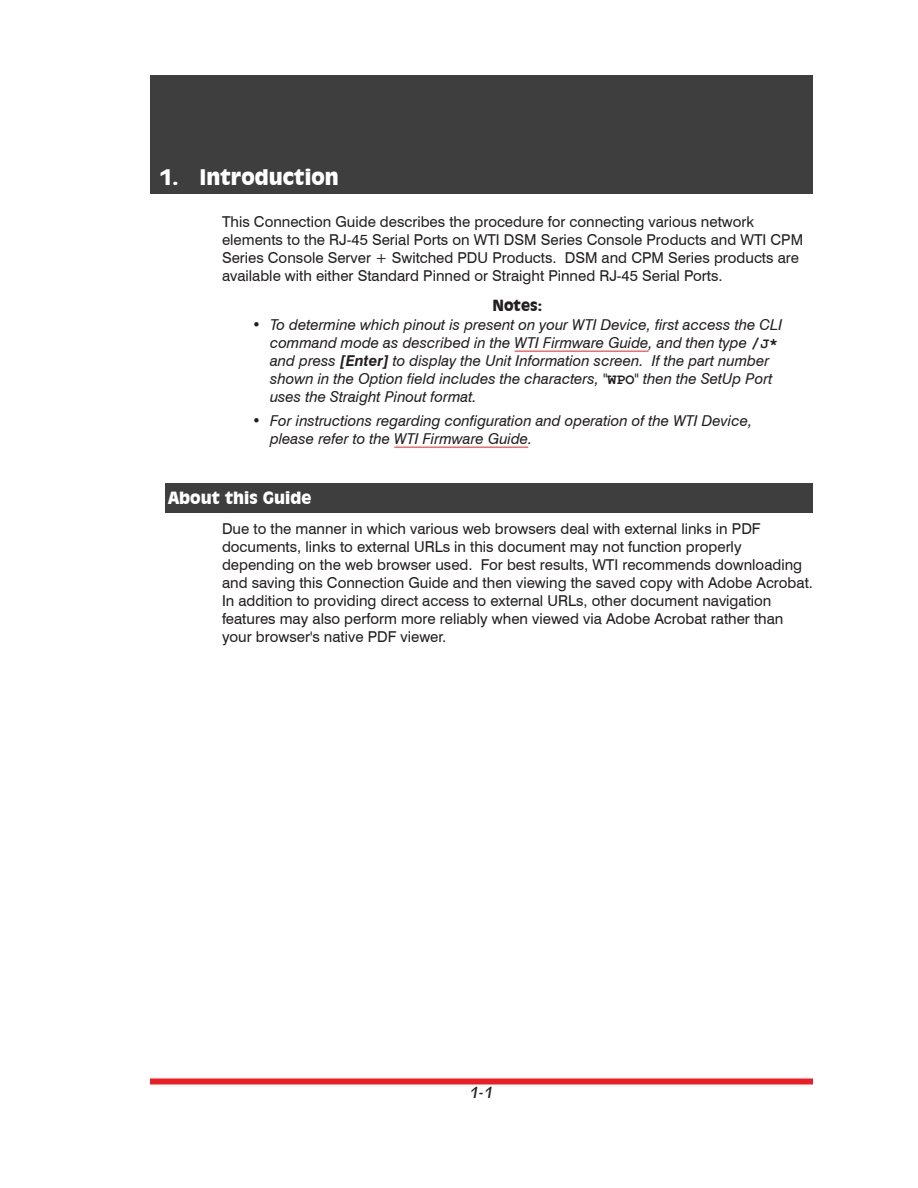
<style>
.page{position:relative;width:918px;height:1188px;background:#fff}
.page>*{position:absolute;margin:0;border:0;box-sizing:border-box;transform-origin:0 0}
.t1{font:900 21px "Incised 901 BT";color:#fff}
.t2{font:900 16.5px "Incised 901 BT";color:#fff}
.t3{font:15px/18px "Swiss 721 BT";color:#231f20}
.t4{font:italic 15px/18px "Swiss 721 BT";color:#231f20}
.t5{font:900 15px "Incised 901 BT";color:#231f20}
.t6{font:italic 15px "Incised 901 BT";color:#231f20}
.s1{font-family:"Courier New";font-weight:700;font-style:normal}
.s2{font-weight:700}
</style>
<div class="page">
<div style="left:150px;top:1078px;width:663px;height:6px;background:#ee1d23"></div>
<div style="left:150px;top:75px;width:663px;height:119px;background:#3e3e3f"></div>
<hr style="left:515px;top:351px;width:134px;height:1px;background:#ee1d23">
<hr style="left:394px;top:447px;width:134px;height:1px;background:#ee1d23">
<div style="left:165px;top:483px;width:648px;height:30px;background:#3e3e3f"></div>
<h1 class="t1" style="left:159px;top:164px;width:181px">1. Introduction</h1>
<p class="t3" style="left:222px;top:212px;width:583px">This Connection Guide describes the procedure for connecting various network elements to the RJ-45 Serial Ports on WTI DSM Series Console Products and WTI CPM Series Console Server + Switched PDU Products. DSM and CPM Series products are available with either Standard Pinned or Straight Pinned RJ-45 Serial Ports.</p>
<p class="t5" style="left:492px;top:296px;width:52px">Notes:</p>
<p class="t4" style="left:270px;top:316px;width:514px;text-indent:-18px">• To determine which pinout is present on your WTI Device, first access the CLI command mode as described in the WTI Firmware Guide, and then type <span class="s1">/J* </span>and press <span class="s2">[Enter]</span> to display the Unit Information screen. If the part number shown in the Option field includes the characters, "<span class="s1">WPO</span>" then the SetUp Port uses the Straight Pinout format.</p>
<p class="t4" style="left:270px;top:412px;width:484px;text-indent:-18px">• For instructions regarding configuration and operation of the WTI Device, please refer to the WTI Firmware Guide.</p>
<p class="t2" style="left:168px;top:488px;width:145px">About this Guide</p>
<p class="t3" style="left:222px;top:520px;width:593px">Due to the manner in which various web browsers deal with external links in PDF documents, links to external URLs in this document may not function properly depending on the web browser used. For best results, WTI recommends downloading and saving this Connection Guide and then viewing the saved copy with Adobe Acrobat.<br>In addition to providing direct access to external URLs, other document navigation features may also perform more reliably when viewed via Adobe Acrobat rather than your browser's native PDF viewer.</p>
<p class="t6" style="left:470px;top:1084px;width:24px">1-1</p>
</div>
